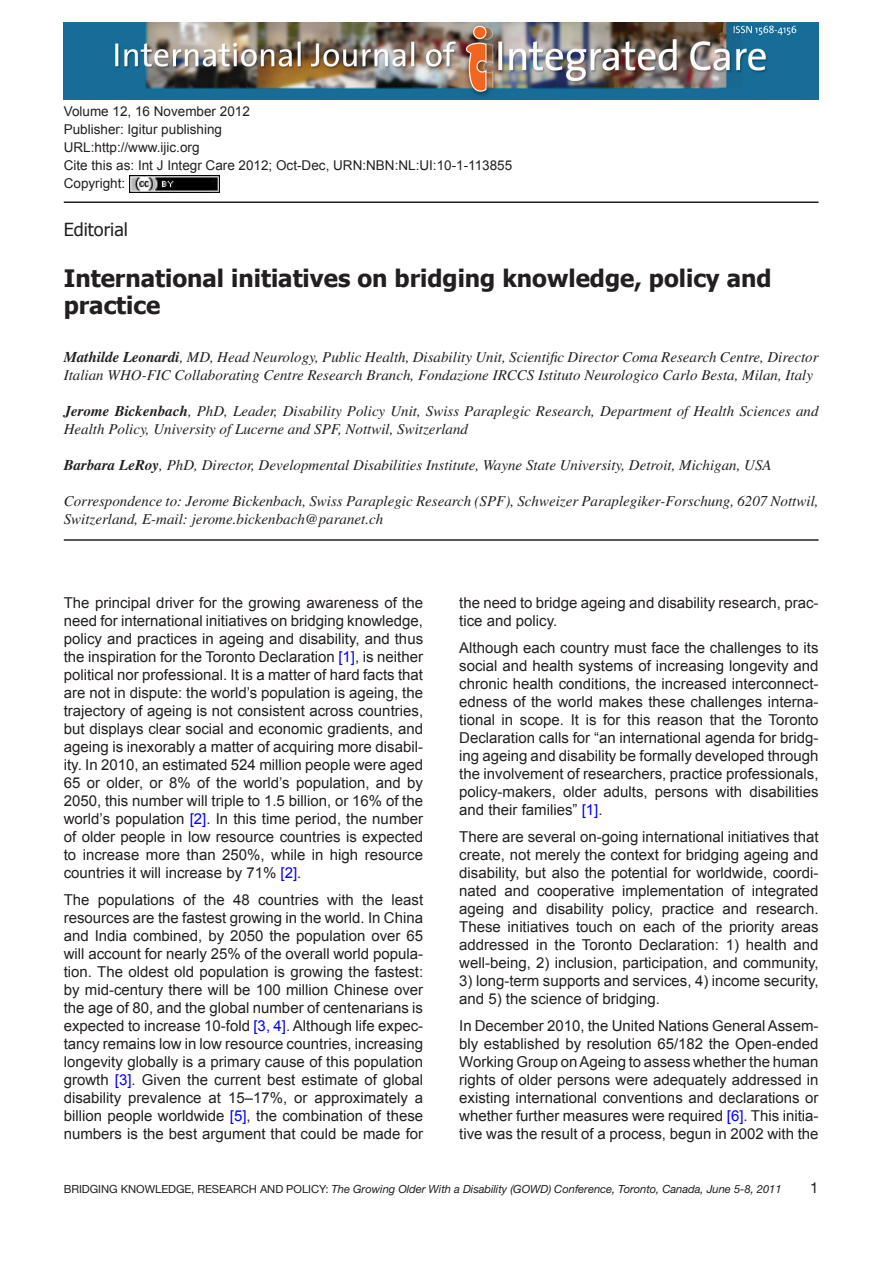
<style>
.page{position:relative;width:893px;height:1263px;background:#fff}
.page>*{position:absolute;margin:0;border:0;box-sizing:border-box;transform-origin:0 0}
.t1{font:700 24px/27px "Tahoma";color:#231f20}
.t2{font:18px "Tahoma";color:#231f20}
.t3{font:15px/18px "Arial";color:#231f20;text-align:justify}
.t4{font:italic 15px/18px "Times";color:#231f20}
.t5{font:15px "Helvetica Neue";color:#231f20}
.t6{font:13.5px/18px "Arial";color:#231f20}
.t7{font:italic 11.25px "Helvetica Neue";letter-spacing:-.005em;color:#231f20}
.s1{font-weight:700}
.s2{color:#00f}
.s3{font-style:normal}
</style>
<div class="page">
<hr style="left:64px;top:201px;width:755px;height:2px;background:#231f20">
<img style="left:129px;top:176px;width:90px;height:16px">
<img style="left:64px;top:23px;width:755px;height:77px">
<hr style="left:64px;top:539px;width:755px;height:2px;background:#231f20">
<p class="t6" style="left:64px;top:102px;width:450px">Volume 12, 16 November 2012<br>Publisher: Igitur publishing<br>URL:http://www.ijic.org<br>Cite this as: Int J Integr Care 2012; Oct-Dec, URN:NBN:NL:UI:10-1-113855<br>Copyright:</p>
<p class="t2" style="left:64px;top:218px;width:66px">Editorial</p>
<h1 class="t1" style="left:64px;top:264px;width:709px">International initiatives on bridging knowledge, policy and practice</h1>
<p class="t4" style="left:64px;top:348px;width:756px"><span class="s1">Mathilde Leonardi</span>, MD, Head Neurology, Public Health, Disability Unit, Scientific Director Coma Research Centre, Director<br>Italian WHO-FIC Collaborating Centre Research Branch, Fondazione IRCCS Istituto Neurologico Carlo Besta, Milan, Italy</p>
<p class="t4" style="left:64px;top:402px;width:756px"><span class="s1">Jerome Bickenbach</span>, PhD, Leader, Disability Policy Unit, Swiss Paraplegic Research, Department of Health Sciences and<br>Health Policy, University of Lucerne and SPF, Nottwil, Switzerland</p>
<p class="t4" style="left:64px;top:456px;width:709px"><span class="s1">Barbara LeRoy</span>, PhD, Director, Developmental Disabilities Institute, Wayne State University, Detroit, Michigan, USA</p>
<p class="t4" style="left:64px;top:492px;width:756px">Correspondence to: Jerome Bickenbach, Swiss Paraplegic Research (SPF), Schweizer Paraplegiker-Forschung, 6207 Nottwil,<br>Switzerland, E-mail: jerome.bickenbach@paranet.ch</p>
<p class="t3" style="left:64px;top:594px;width:361px">The principal driver for the growing awareness of the need for international initiatives on bridging knowledge, policy and practices in ageing and disability, and thus the inspiration for the Toronto Declaration <span class="s2">[1]</span>, is neither political nor professional. It is a matter of hard facts that are not in dispute: the world’s population is ageing, the trajectory of ageing is not consistent across countries, but displays clear social and economic gradients, and ageing is inexorably a matter of acquiring more disabil&shy;ity. In 2010, an estimated 524 million people were aged 65 or older, or 8% of the world’s population, and by 2050, this number will triple to 1.5 billion, or 16% of the world’s population <span class="s2">[2]</span>. In this time period, the number of older people in low resource countries is expected to increase more than 250%, while in high resource countries it will increase by 71% <span class="s2">[2]</span>.</p>
<p class="t3" style="left:64px;top:891px;width:361px">The populations of the 48 countries with the least resources are the fastest growing in the world. In China and India combined, by 2050 the population over 65 will account for nearly 25% of the overall world popula&shy;tion. The oldest old population is growing the fastest: by mid-century there will be 100 million Chinese over the age of 80, and the global number of centenarians is expected to increase 10-fold <span class="s2">[3, 4]</span>. Although life expec&shy;tancy remains low in low resource countries, increasing longevity globally is a primary cause of this population growth <span class="s2">[3]</span>. Given the current best estimate of global disability prevalence at 15–17%, or approximately a billion people worldwide <span class="s2">[5]</span>, the combination of these numbers is the best argument that could be made for</p>
<p class="t3" style="left:459px;top:594px;width:361px">the need to bridge ageing and disability research, prac&shy;tice and policy.</p>
<p class="t3" style="left:459px;top:639px;width:361px">Although each country must face the challenges to its social and health systems of increasing longevity and chronic health conditions, the increased interconnect&shy;edness of the world makes these challenges interna&shy;tional in scope. It is for this reason that the Toronto Declaration calls for “an international agenda for bridg&shy;ing ageing and disability be formally developed through the involvement of researchers, practice professionals, policy-makers, older adults, persons with disabilities and their families” <span class="s2">[1]</span>.</p>
<p class="t3" style="left:459px;top:828px;width:361px">There are several on-going international initiatives that create, not merely the context for bridging ageing and disability, but also the potential for worldwide, coordi&shy;nated and cooperative implementation of integrated ageing and disability policy, practice and research.<br>These initiatives touch on each of the priority areas addressed in the Toronto Declaration: 1) health and well-being, 2) inclusion, participation, and community,</p>
<p class="t3" style="left:459px;top:972px;width:361px">3) long-term supports and services, 4) income security, and 5) the science of bridging.</p>
<p class="t3" style="left:459px;top:1017px;width:361px">In December 2010, the United Nations General Assem&shy;bly established by resolution 65/182 the Open-ended Working Group on Ageing to assess whether the human rights of older persons were adequately addressed in existing international conventions and declarations or whether further measures were required <span class="s2">[6]</span>. This initia&shy;tive was the result of a process, begun in 2002 with the</p>
<p class="t7" style="left:64px;top:1182px;width:719px"><span class="s3">BRIDGING KNOWLEDGE, RESEARCH AND POLICY:</span> The Growing Older With a Disability (GOWD) Conference, Toronto, Canada, June 5-8, 2011</p>
<p class="t5" style="left:810px;top:1178px;width:10px">1</p>
</div>
